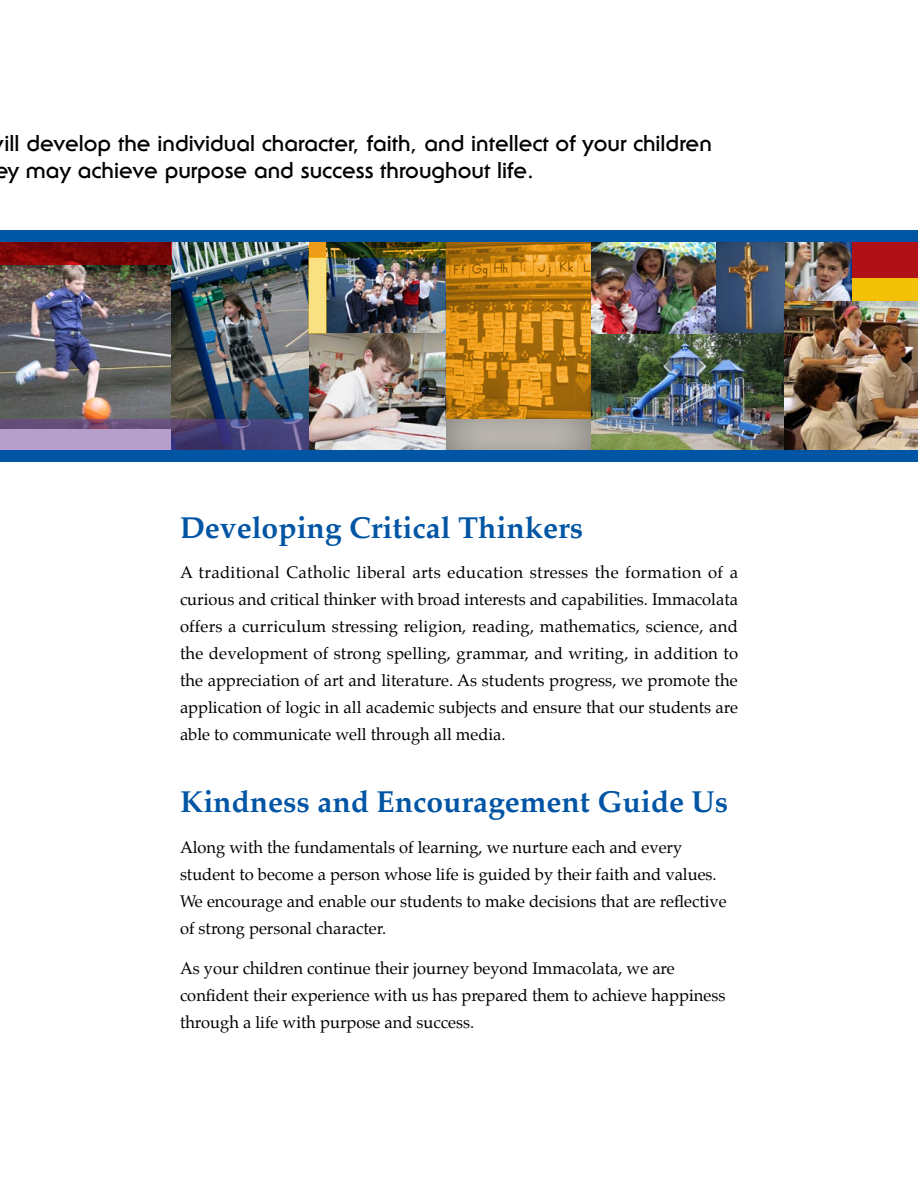
<style>
.page{position:relative;width:918px;height:1188px;background:#fff}
.page>*{position:absolute;margin:0;border:0;box-sizing:border-box;transform-origin:0 0}
.t1{font:700 30px "Palatino";color:#0055a4}
.t2{font:700 22.5px/27px "Serif Gothic";color:#000}
.t3{font:16.5px/27px "Palatino";color:#000}
</style>
<div class="page">
<div style="left:760px;top:242px;width:158px;height:36px;background:#b01116"></div>
<img style="left:0;top:265px;width:171px;height:154px">
<img style="left:327px;top:258px;width:119px;height:75px">
<img style="left:309px;top:333px;width:137px;height:117px">
<img style="left:446px;top:242px;width:146px;height:176px">
<img style="left:171px;top:242px;width:138px;height:177px">
<svg style="left:309px;top:242px;width:137px;height:16px;background:#5d520f"></svg>
<svg style="left:0;top:242px;width:171px;height:23px;background:#790605"></svg>
<div style="left:760px;top:278px;width:158px;height:24px;background:#f2c108"></div>
<svg style="left:0;top:419px;width:309px;height:31px;background:#776697"></svg>
<div style="left:309px;top:258px;width:18px;height:76px;background:#f8e083"></div>
<div style="left:444px;top:418px;width:149px;height:34px;background:#000;opacity:.5"></div>
<img style="left:784px;top:242px;width:67px;height:60px">
<img style="left:592px;top:242px;width:192px;height:208px">
<img style="left:784px;top:302px;width:134px;height:148px">
<div style="left:0;top:450px;width:918px;height:12px;background:#0055a4"></div>
<div style="left:0;top:231px;width:918px;height:11px;background:#0055a4"></div>
<h2 class="t2" style="left:-6px;top:130px;width:719px;text-indent:10px">ill develop the individual character, faith, and intellect of your children ey may achieve purpose and success throughout life.</h2>
<h1 class="t1" style="left:180px;top:502px;width:405px">Developing Critical Thinkers</h1>
<p class="t3" style="left:180px;top:559px;width:560px;text-align:justify">A traditional Catholic liberal arts education stresses the formation of a curious and critical thinker with broad interests and capabilities. Immacolata offers a curriculum stressing religion, reading, mathematics, science, and the development of strong spelling, grammar, and writing, in addition to the appreciation of art and literature. As students progress, we promote the application of logic in all academic subjects and ensure that our students are able to communicate well through all media.</p>
<h1 class="t1" style="left:180px;top:776px;width:550px">Kindness and Encouragement Guide Us</h1>
<p class="t3" style="left:180px;top:833px;width:548px">Along with the fundamentals of learning, we nurture each and every student to become a person whose life is guided by their faith and values.<br>We encourage and enable our students to make decisions that are reflective of strong personal character.</p>
<p class="t3" style="left:180px;top:955px;width:547px">As your children continue their journey beyond Immacolata, we are confident their experience with us has prepared them to achieve happiness through a life with purpose and success.</p>
</div>
